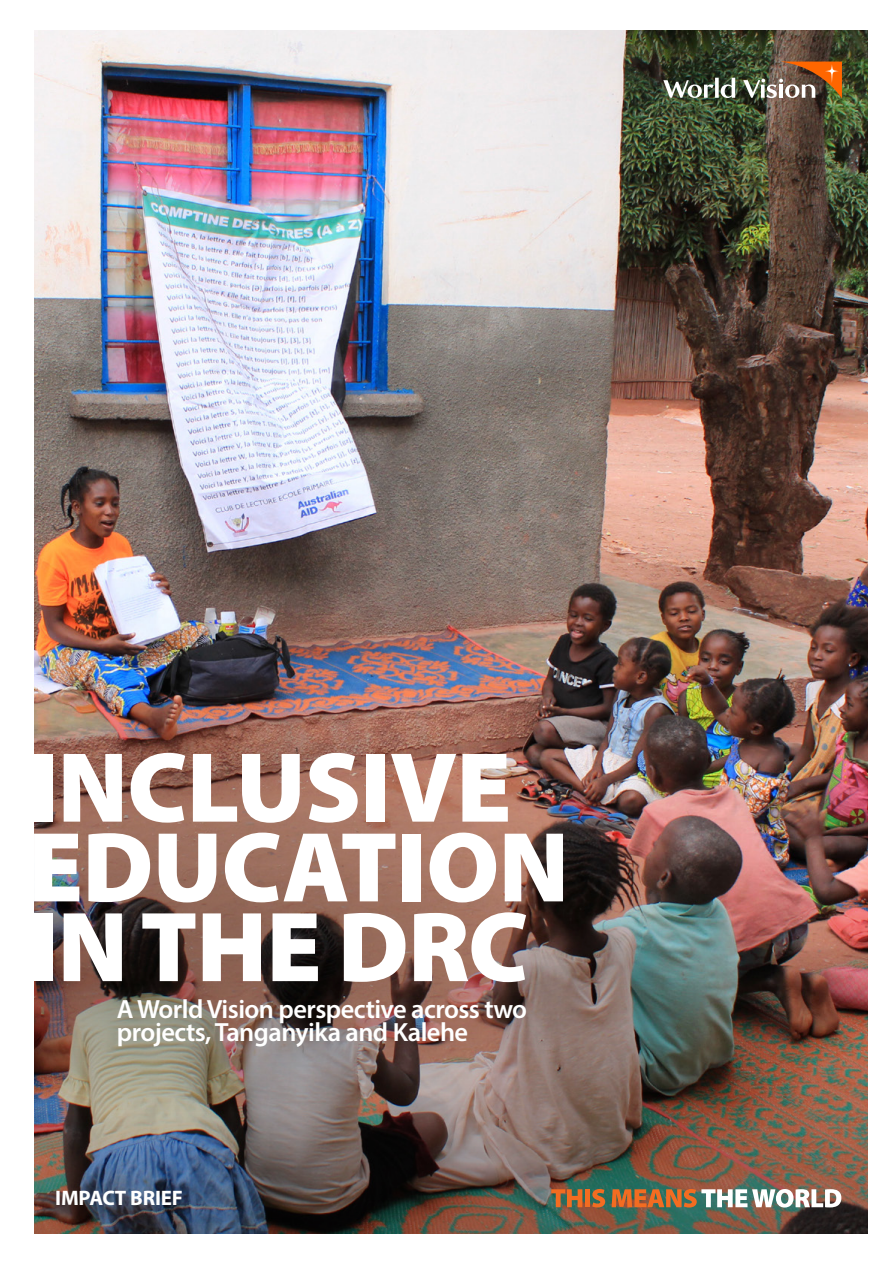
<style>
.page{position:relative;width:893px;height:1263px;background:#fff}
.page>*{position:absolute;margin:0;border:0;box-sizing:border-box;transform-origin:0 0}
.t1{font:900 100.35px/79.8px "Myriad Pro";letter-spacing:-.01em;color:#fff}
.t2{font:600 26.4px/22.8px "Myriad Pro";letter-spacing:-.02em;color:#fff}
.t3{font:700 21px "Myriad Pro";letter-spacing:-.01em;color:#fff}
</style>
<div class="page">
<img style="left:34px;top:31px;width:833px;height:791px">
<img style="left:34px;top:697px;width:673px;height:125px">
<img style="left:34px;top:822px;width:833px;height:412px">
<img style="left:663px;top:62px;width:179px;height:36px">
<svg style="left:551px;top:1189px;width:31px;height:18px"></svg>
<div style="left:585px;top:1189px;width:5px;height:18px;background:#f36c21"></div>
<svg style="left:592px;top:1189px;width:13px;height:18px"></svg>
<img style="left:612px;top:1189px;width:229px;height:18px">
<h1 class="t1" style="left:28px;top:744px;width:543px">INCLUSIVE<br>EDUCATION<br>IN THE DRC</h1>
<p class="t2" style="left:117px;top:997px;width:412px">A World Vision perspective across two projects, Tanganyika and Kalehe</p>
<p class="t3" style="left:55px;top:1184px;width:129px">IMPACT BRIEF</p>
</div>
